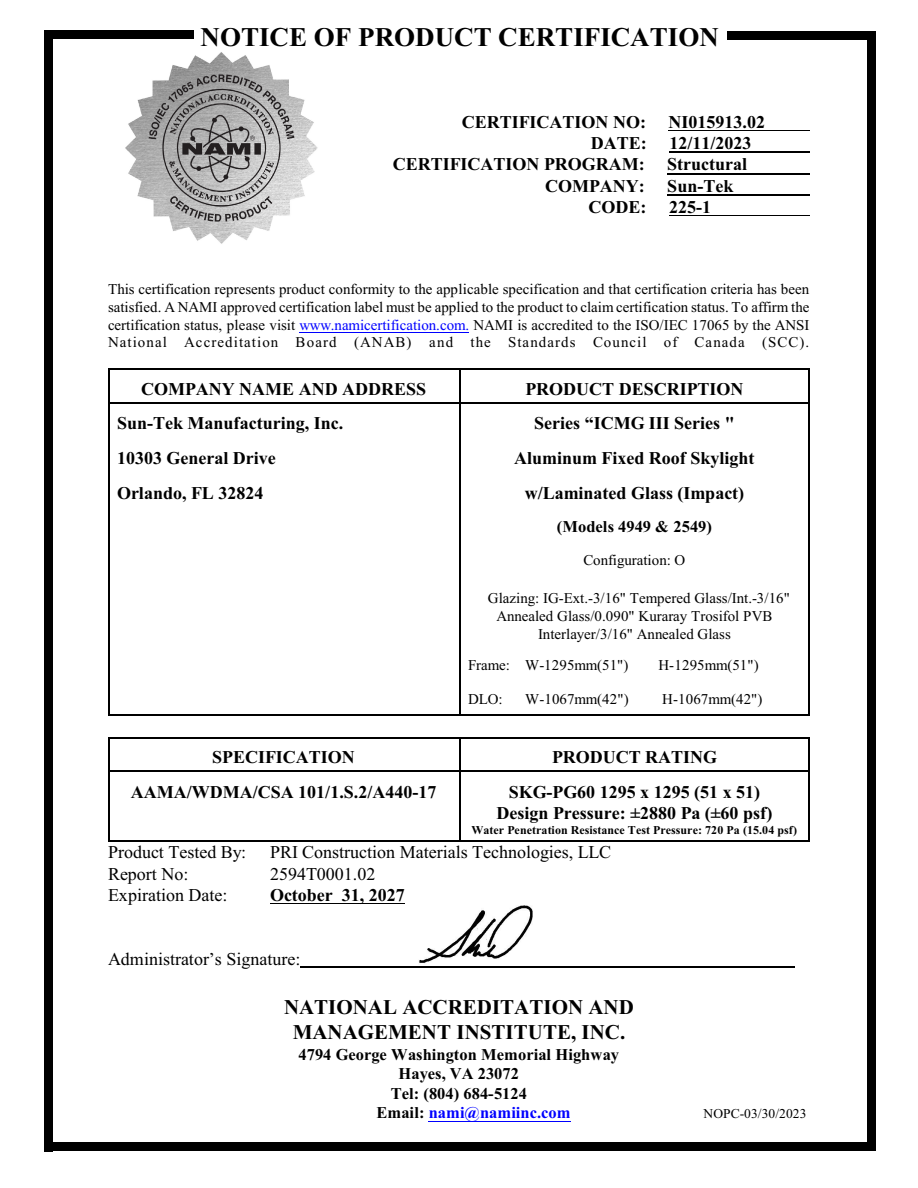
<style>
.page{position:relative;width:918px;height:1188px;background:#fff}
.page>*{position:absolute;margin:0;border:0;box-sizing:border-box;transform-origin:0 0}
.t1{font:700 27px "Times New Roman";color:#000}
.t2{font:700 21px/24.9px "Times New Roman";color:#000;text-align:center}
.t3{font:700 18px/21.3px "Times New Roman";color:#000;text-align:center}
.t4{font:18px "Times New Roman";color:#000}
.t5{font:700 16.5px "Times New Roman";color:#000}
.t6{font:700 16.5px "Times New Roman";color:#00f}
.t7{font:15px/17.7px "Times New Roman";color:#000;text-align:justify}
.t8{font:13.5px "Times New Roman";letter-spacing:.005em;color:#000}
.t9{font:700 12px "Times New Roman";color:#000}
.s1{color:#00f}
.s2{color:#000}
</style>
<div class="page">
<hr style="left:108px;top:369px;width:351px;height:1px;background:#000">
<hr style="left:108px;top:370px;width:1px;height:33px;background:#000">
<hr style="left:108px;top:402px;width:351px;height:1px;background:#000">
<hr style="left:809px;top:369px;width:1px;height:34px;background:#000">
<hr style="left:459px;top:369px;width:351px;height:1px;background:#000">
<hr style="left:459px;top:370px;width:1px;height:33px;background:#000">
<hr style="left:459px;top:402px;width:349px;height:1px;background:#000">
<hr style="left:108px;top:403px;width:1px;height:35px;background:#000">
<hr style="left:809px;top:403px;width:1px;height:35px;background:#000">
<hr style="left:459px;top:403px;width:1px;height:35px;background:#000">
<hr style="left:108px;top:438px;width:1px;height:34px;background:#000">
<hr style="left:809px;top:438px;width:1px;height:34px;background:#000">
<hr style="left:459px;top:438px;width:1px;height:34px;background:#000">
<hr style="left:108px;top:472px;width:1px;height:35px;background:#000">
<hr style="left:809px;top:472px;width:1px;height:35px;background:#000">
<hr style="left:459px;top:472px;width:1px;height:35px;background:#000">
<hr style="left:108px;top:507px;width:1px;height:35px;background:#000">
<hr style="left:809px;top:507px;width:1px;height:35px;background:#000">
<hr style="left:459px;top:507px;width:1px;height:35px;background:#000">
<hr style="left:108px;top:542px;width:1px;height:34px;background:#000">
<hr style="left:809px;top:542px;width:1px;height:34px;background:#000">
<hr style="left:459px;top:542px;width:1px;height:34px;background:#000">
<hr style="left:108px;top:577px;width:1px;height:70px;background:#000">
<hr style="left:809px;top:577px;width:1px;height:70px;background:#000">
<hr style="left:459px;top:577px;width:1px;height:70px;background:#000">
<hr style="left:108px;top:647px;width:1px;height:34px;background:#000">
<hr style="left:809px;top:647px;width:1px;height:34px;background:#000">
<hr style="left:459px;top:647px;width:1px;height:34px;background:#000">
<hr style="left:108px;top:714px;width:351px;height:2px;background:#000">
<hr style="left:108px;top:681px;width:1px;height:33px;background:#000">
<hr style="left:809px;top:681px;width:1px;height:35px;background:#000">
<hr style="left:459px;top:714px;width:351px;height:2px;background:#000">
<hr style="left:459px;top:681px;width:1px;height:33px;background:#000">
<hr style="left:108px;top:737px;width:351px;height:1px;background:#000">
<hr style="left:108px;top:739px;width:1px;height:32px;background:#000">
<hr style="left:108px;top:770px;width:351px;height:1px;background:#000">
<hr style="left:809px;top:737px;width:1px;height:34px;background:#000">
<hr style="left:459px;top:737px;width:351px;height:1px;background:#000">
<hr style="left:459px;top:739px;width:1px;height:32px;background:#000">
<hr style="left:459px;top:770px;width:349px;height:1px;background:#000">
<hr style="left:108px;top:840px;width:351px;height:2px;background:#000">
<hr style="left:108px;top:772px;width:1px;height:68px;background:#000">
<hr style="left:809px;top:772px;width:1px;height:70px;background:#000">
<hr style="left:459px;top:840px;width:351px;height:2px;background:#000">
<hr style="left:459px;top:772px;width:1px;height:68px;background:#000">
<img style="left:125px;top:52px;width:193px;height:192px">
<hr style="left:669px;top:130px;width:141px;height:1px;background:#000">
<hr style="left:669px;top:152px;width:141px;height:1px;background:#000">
<hr style="left:667px;top:173px;width:143px;height:1px;background:#000">
<hr style="left:667px;top:194px;width:143px;height:1px;background:#000">
<hr style="left:669px;top:215px;width:141px;height:1px;background:#000">
<hr style="left:300px;top:332px;width:169px;height:1px;background:#00f">
<hr style="left:270px;top:904px;width:135px;height:1px;background:#000">
<hr style="left:429px;top:1121px;width:142px;height:1px;background:#00f">
<div style="left:867px;top:32px;width:8px;height:1119px;background:#000"></div>
<div style="left:728px;top:32px;width:147px;height:8px;background:#000"></div>
<div style="left:44px;top:31px;width:9px;height:1120px;background:#000"></div>
<div style="left:44px;top:30px;width:150px;height:9px;background:#000"></div>
<hr style="left:300px;top:966px;width:495px;height:2px;background:#000">
<div style="left:44px;top:1142px;width:831px;height:9px;background:#000"></div>
<img style="left:419px;top:905px;width:114px;height:58px">
<h1 class="t1" style="left:201px;top:28px;width:520px">NOTICE OF PRODUCT CERTIFICATION</h1>
<p class="t3" style="left:462px;top:113px;width:186px">CERTIFICATION NO:</p>
<p class="t3" style="left:669px;top:113px;width:98px">NI015913.02</p>
<p class="t3" style="left:591px;top:134px;width:57px">DATE:</p>
<p class="t3" style="left:669px;top:134px;width:84px">12/11/2023</p>
<p class="t3" style="left:393px;top:155px;width:254px">CERTIFICATION PROGRAM:</p>
<p class="t3" style="left:667px;top:155px;width:81px">Structural</p>
<p class="t3" style="left:545px;top:177px;width:101px">COMPANY:</p>
<p class="t3" style="left:667px;top:177px;width:68px">Sun-Tek</p>
<p class="t3" style="left:589px;top:198px;width:59px">CODE:</p>
<p class="t3" style="left:669px;top:198px;width:43px">225-1</p>
<p class="t7" style="left:108px;top:282px;width:703px">This certification represents product conformity to the applicable specification and that certification criteria has been satisfied. A NAMI approved certification label must be applied to the product to claim certification status. To affirm the certification status, please visit <span class="s1">www.namicertification.com.</span> NAMI is accredited to the ISO/IEC 17065 by the ANSI National Accreditation Board (ANAB) and the Standards Council of Canada (SCC).</p>
<p class="t3" style="left:141px;top:380px;width:287px">COMPANY NAME AND ADDRESS</p>
<p class="t3" style="left:525px;top:380px;width:220px">PRODUCT DESCRIPTION</p>
<p class="t3" style="left:117px;top:415px;width:228px">Sun-Tek Manufacturing, Inc.</p>
<p class="t3" style="left:534px;top:415px;width:202px">Series “ICMG III Series "</p>
<p class="t3" style="left:117px;top:449px;width:160px">10303 General Drive</p>
<p class="t3" style="left:514px;top:449px;width:242px">Aluminum Fixed Roof Skylight</p>
<p class="t3" style="left:117px;top:484px;width:148px">Orlando, FL 32824</p>
<p class="t3" style="left:525px;top:484px;width:221px">w/Laminated Glass (Impact)</p>
<p class="t5" style="left:557px;top:521px;width:157px">(Models 4949 &amp; 2549)</p>
<p class="t7" style="left:583px;top:552px;width:104px">Configuration: O</p>
<p class="t7" style="left:488px;top:590px;width:303px">Glazing: IG-Ext.-3/16" Tempered Glass/Int.-3/16"</p>
<p class="t7" style="left:496px;top:609px;width:277px">Annealed Glass/0.090" Kuraray Trosifol PVB</p>
<p class="t7" style="left:538px;top:626px;width:194px">Interlayer/3/16" Annealed Glass</p>
<p class="t7" style="left:468px;top:657px;width:162px">Frame: W-1295mm(51")</p>
<p class="t7" style="left:658px;top:657px;width:102px">H-1295mm(51")</p>
<p class="t7" style="left:468px;top:692px;width:36px">DLO:</p>
<p class="t7" style="left:525px;top:692px;width:105px">W-1067mm(42")</p>
<p class="t7" style="left:662px;top:692px;width:102px">H-1067mm(42")</p>
<p class="t3" style="left:212px;top:748px;width:144px">SPECIFICATION</p>
<p class="t3" style="left:552px;top:748px;width:167px">PRODUCT RATING</p>
<p class="t3" style="left:131px;top:783px;width:307px">AAMA/WDMA/CSA 101/1.S.2/A440-17</p>
<p class="t3" style="left:497px;top:783px;width:277px">SKG-PG60 1295 x 1295 (51 x 51)<br>Design Pressure: ±2880 Pa (±60 psf)</p>
<p class="t9" style="left:472px;top:826px;width:327px">Water Penetration Resistance Test Pressure: 720 Pa (15.04 psf)</p>
<p class="t4" style="left:108px;top:846px;width:140px">Product Tested By:</p>
<p class="t4" style="left:270px;top:846px;width:343px">PRI Construction Materials Technologies, LLC</p>
<p class="t4" style="left:108px;top:867px;width:82px">Report No:</p>
<p class="t4" style="left:270px;top:867px;width:107px">2594T0001.02</p>
<p class="t4" style="left:108px;top:889px;width:121px">Expiration Date:</p>
<p class="t3" style="left:270px;top:886px;width:136px">October 31, 2027</p>
<p class="t4" style="left:108px;top:953px;width:194px">Administrator’s Signature:</p>
<h2 class="t2" style="left:284px;top:997px;width:351px">NATIONAL ACCREDITATION AND<br>MANAGEMENT INSTITUTE, INC.</h2>
<p class="t5" style="left:299px;top:1048px;width:322px">4794 George Washington Memorial Highway</p>
<p class="t5" style="left:399px;top:1068px;width:122px">Hayes, VA 23072</p>
<p class="t5" style="left:391px;top:1087px;width:138px">Tel: (804) 684-5124</p>
<p class="t6" style="left:377px;top:1107px;width:195px"><span class="s2">Email:</span> nami@namiinc.com</p>
<p class="t8" style="left:704px;top:1109px;width:104px">NOPC-03/30/2023</p>
</div>
